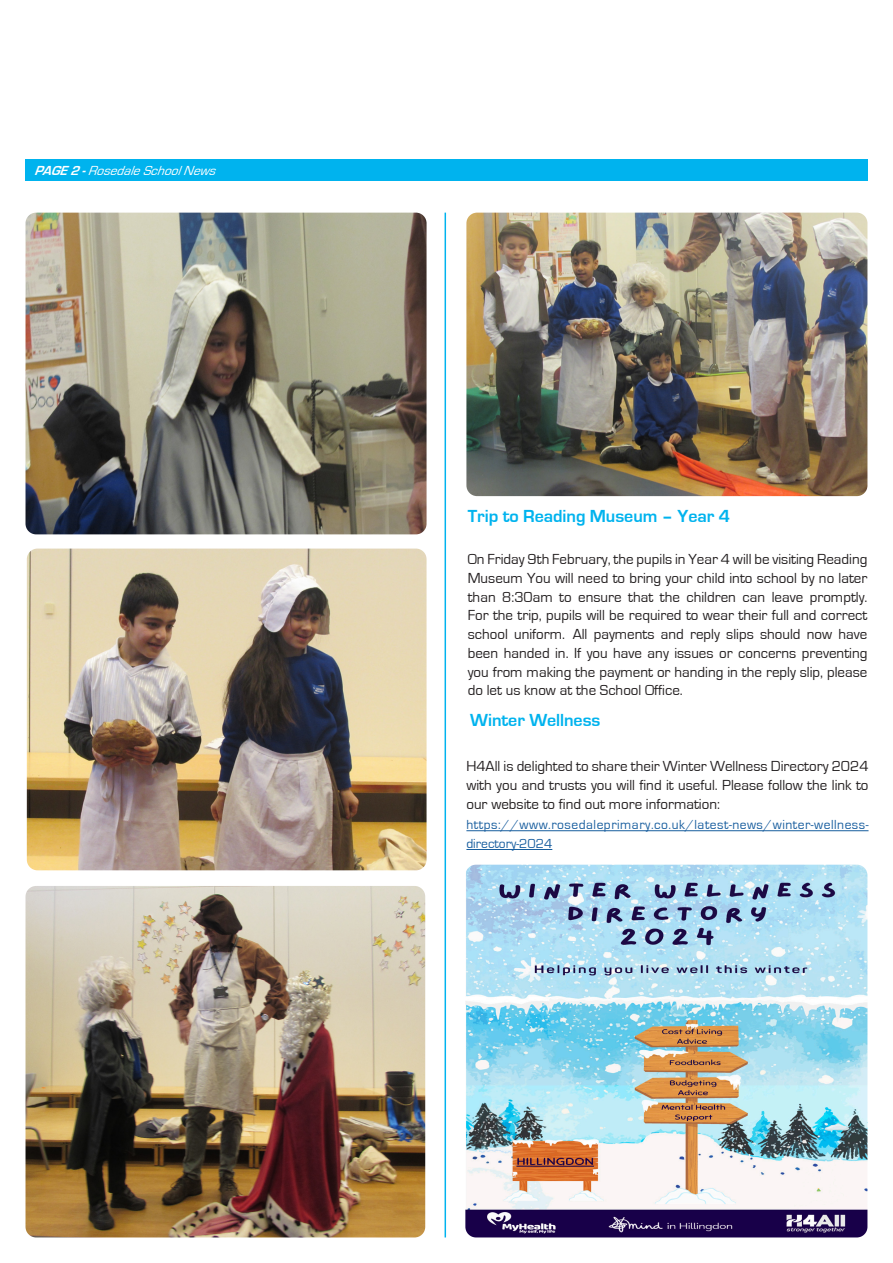
<style>
.page{position:relative;width:893px;height:1263px;background:#fff}
.page>*{position:absolute;margin:0;border:0;box-sizing:border-box;transform-origin:0 0}
.t1{font:700 18px "Eurostile";letter-spacing:-.005em;color:#00b3ee}
.t2{font:15px/18.8px "Eurostile";color:#231f20;text-align:justify}
.t3{font:13.5px/18.8px "Eurostile";letter-spacing:.035em;color:#175d9e}
.t4{font:italic 13.5px "Eurostile";color:#fff}
.s1{font-weight:700}
</style>
<div class="page">
<hr style="left:445px;top:213px;width:1px;height:1024px;background:#00b3ee">
<div style="left:25px;top:159px;width:842px;height:22px;background:#00b3ee"></div>
<img style="left:26px;top:886px;width:399px;height:351px">
<img style="left:466px;top:213px;width:401px;height:283px">
<img style="left:26px;top:213px;width:401px;height:321px">
<img style="left:27px;top:549px;width:400px;height:321px">
<hr style="left:466px;top:830px;width:402px;height:1px;background:#175d9e">
<hr style="left:466px;top:849px;width:86px;height:1px;background:#175d9e">
<img style="left:465px;top:865px;width:402px;height:372px">
<p class="t4" style="left:34px;top:163px;width:188px"><span class="s1">PAGE2 -</span>RosedaleSchoolNews</p>
<p class="t1" style="left:468px;top:507px;width:264px">Trip to Reading Museum – Year 4</p>
<p class="t2" style="left:468px;top:550px;width:401px">On Friday 9th February, the pupils in Year 4 will be visiting Reading Museum You will need to bring your child into school by no later than 8:30am to ensure that the children can leave promptly.<br>For the trip, pupils will be required to wear their full and correct school uniform. All payments and reply slips should now have been handed in. If you have any issues or concerns preventing you from making the payment or handing in the reply slip, please do let us know at the School Office.</p>
<p class="t1" style="left:470px;top:711px;width:132px">Winter Wellness</p>
<p class="t2" style="left:466px;top:757px;width:404px">H4All is delighted to share their Winter Wellness Directory 2024 with you and trusts you will find it useful. Please follow the link to our website to find out more information:</p>
<p class="t3" style="left:466px;top:816px;width:404px">https://www.rosedaleprimary.co.uk/latest-news/winter-wellness&shy;directory-2024</p>
</div>
